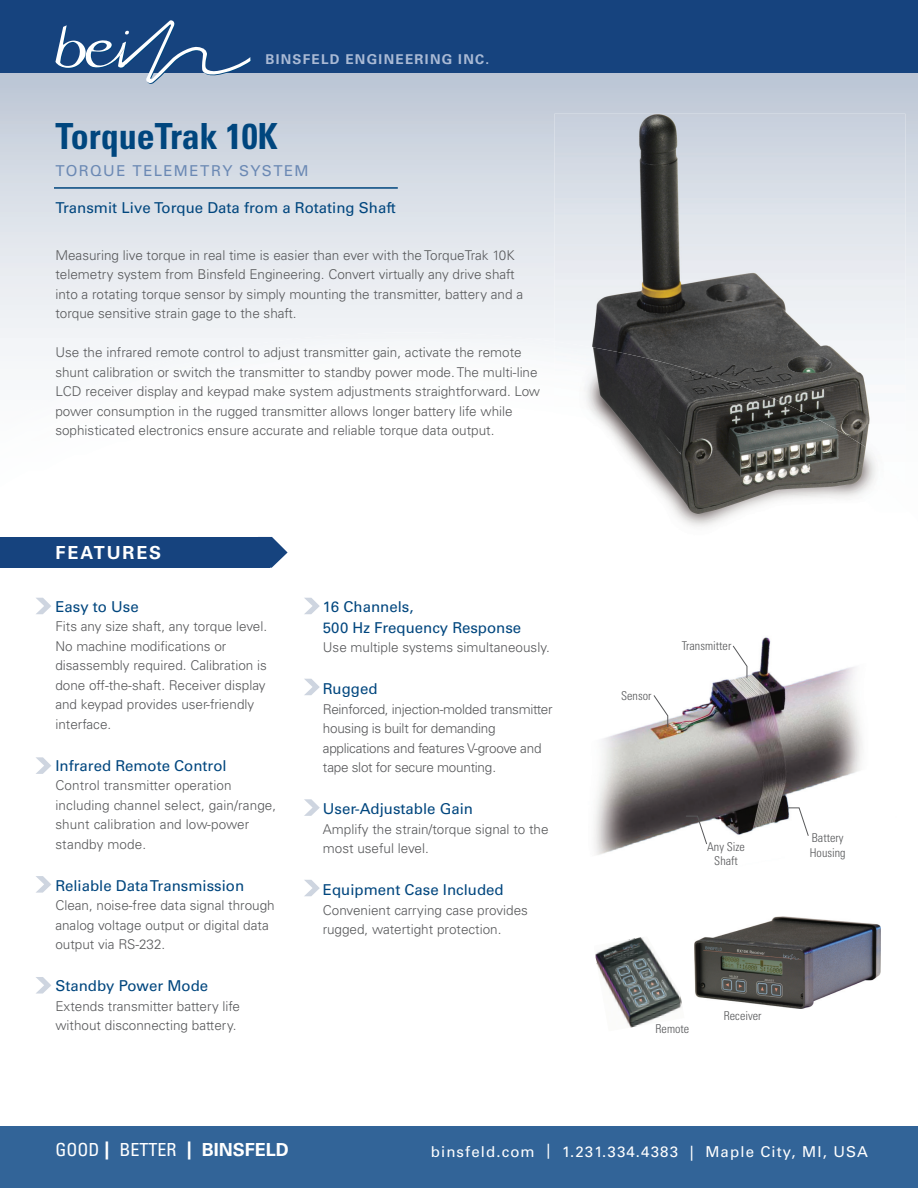
<style>
.page{position:relative;width:918px;height:1188px;background:#fff}
.page>*{position:absolute;margin:0;border:0;box-sizing:border-box;transform-origin:0 0}
.t1{font:700 condensed 36px "Univers LT Std";color:#00467e}
.t2{font:condensed 18px "Univers LT Std";color:#fff}
.t3{font:700 18px "Univers LT Std";letter-spacing:.1em;color:#fff}
.t4{font:15px/21px "Univers LT Std";color:#00467e}
.t5{font:15px "Univers LT Std";letter-spacing:.075em;color:#fff}
.t6{font:15px "Univers LT Std";letter-spacing:.095em;color:#6b89b4}
.t7{font:300 13.5px/19.5px "Univers LT Std";color:#57585a}
.t8{font:300 13.5px/19.5px "Univers LT Std";letter-spacing:-.02em;color:#57585a}
.t9{font:700 13.5px "Univers LT Std";letter-spacing:.095em;color:#aabad5}
.t10{font:300 condensed 12.15px/14.5px "Univers LT Std";color:#57585a;text-align:center}
.s1{font-weight:700;font-stretch:normal}
</style>
<div class="page">
<div style="left:0;top:1126px;width:918px;height:62px;background:#326498"></div>
<svg style="left:0;top:73px;width:918px;height:288px;background:#d7dde6"></svg>
<img style="left:51px;top:332px;width:503px;height:283px">
<img style="left:554px;top:114px;width:351px;height:227px">
<img style="left:554px;top:341px;width:351px;height:186px">
<div style="left:0;top:537px;width:270px;height:31px;background:#16437e"></div>
<svg style="left:36px;top:598px;width:15px;height:16px"></svg>
<svg style="left:304px;top:598px;width:16px;height:16px"></svg>
<svg style="left:304px;top:679px;width:16px;height:16px"></svg>
<svg style="left:304px;top:799px;width:16px;height:17px"></svg>
<svg style="left:304px;top:880px;width:16px;height:16px"></svg>
<svg style="left:36px;top:757px;width:15px;height:17px"></svg>
<svg style="left:36px;top:876px;width:15px;height:17px"></svg>
<svg style="left:36px;top:977px;width:15px;height:17px"></svg>
<svg style="left:270px;top:537px;width:18px;height:31px"></svg>
<img style="left:695px;top:917px;width:185px;height:91px">
<img style="left:595px;top:937px;width:87px;height:91px">
<img style="left:594px;top:637px;width:269px;height:218px">
<svg style="left:685px;top:816px;width:22px;height:29px"></svg>
<svg style="left:787px;top:807px;width:22px;height:30px"></svg>
<svg style="left:653px;top:695px;width:15px;height:33px"></svg>
<svg style="left:732px;top:645px;width:16px;height:33px"></svg>
<hr style="left:54px;top:187px;width:344px;height:2px;background:#00467e">
<div style="left:0;top:0;width:918px;height:73px;background:#16437e"></div>
<svg style="left:55px;top:20px;width:196px;height:64px"></svg>
<p class="t9" style="left:265px;top:51px;width:225px">BINSFELD ENGINEERING INC.</p>
<h1 class="t1" style="left:55px;top:114px;width:224px">TorqueTrak 10k</h1>
<p class="t6" style="left:55px;top:162px;width:255px">TORQUE TELEMETRY SYSTEM</p>
<p class="t4" style="left:55px;top:198px;width:342px">Transmit Live Torque Data from a Rotating Shaft</p>
<p class="t7" style="left:55px;top:245px;width:469px">Measuring live torque in real time is easier than ever with the TorqueTrak 10K telemetry system from Binsfeld Engineering. Convert virtually any drive shaft into a rotating torque sensor by simply mounting the transmitter, battery and a torque sensitive strain gage to the shaft.</p>
<p class="t7" style="left:55px;top:343px;width:486px">Use the infrared remote control to adjust transmitter gain, activate the remote shunt calibration or switch the transmitter to standby power mode. The multi-line LCD receiver display and keypad make system adjustments straightforward. Low power consumption in the rugged transmitter allows longer battery life while sophisticated electronics ensure accurate and reliable torque data output.</p>
<h2 class="t3" style="left:56px;top:542px;width:107px">FEATURES</h2>
<p class="t4" style="left:55px;top:596px;width:85px">Easy to Use</p>
<p class="t7" style="left:55px;top:617px;width:213px">Fits any size shaft, any torque level.<br>No machine modifications or disassembly required. Calibration is done off-the-shaft. Receiver display and keypad provides user-friendly interface.</p>
<p class="t4" style="left:55px;top:755px;width:173px">Infrared Remote Control</p>
<p class="t7" style="left:55px;top:776px;width:223px">Control transmitter operation including channel select, gain/range, shunt calibration and low-power standby mode.</p>
<p class="t4" style="left:55px;top:875px;width:190px">Reliable Data Transmission</p>
<p class="t7" style="left:55px;top:896px;width:221px">Clean, noise-free data signal through analog voltage output or digital data output via RS-232.</p>
<p class="t4" style="left:55px;top:975px;width:154px">Standby Power Mode</p>
<p class="t7" style="left:55px;top:996px;width:186px">Extends transmitter battery life without disconnecting battery.</p>
<p class="t4" style="left:323px;top:596px;width:200px">16 Channels,<br>500 Hz Frequency Response</p>
<p class="t7" style="left:323px;top:638px;width:229px">Use multiple systems simultaneously.</p>
<p class="t4" style="left:323px;top:678px;width:56px">Rugged</p>
<p class="t8" style="left:323px;top:699px;width:231px">Reinforced, injection-molded transmitter housing is built for demanding applications and features V-groove and tape slot for secure mounting.</p>
<p class="t4" style="left:323px;top:798px;width:152px">User-Adjustable Gain</p>
<p class="t7" style="left:323px;top:819px;width:227px">Amplify the strain/torque signal to the most useful level.</p>
<p class="t4" style="left:323px;top:879px;width:182px">Equipment Case Included</p>
<p class="t7" style="left:323px;top:900px;width:207px">Convenient carrying case provides rugged, watertight protection.</p>
<p class="t10" style="left:621px;top:688px;width:32px">Sensor</p>
<p class="t10" style="left:682px;top:639px;width:51px">Transmitter</p>
<p class="t10" style="left:707px;top:839px;width:39px">Any Size<br>Shaft</p>
<p class="t10" style="left:810px;top:831px;width:37px;text-align:left">Battery<br>Housing</p>
<p class="t10" style="left:724px;top:1008px;width:39px">Receiver</p>
<p class="t10" style="left:656px;top:1021px;width:35px">Remote</p>
<h2 class="t2" style="left:56px;top:1138px;width:235px">GOOD <span class="s1">|</span> BETTER <span class="s1">| BINSFELD</span></h2>
<p class="t5" style="left:431px;top:1143px;width:439px">binsfeld.com | 1.231.334.4383 | Maple City, MI, USA</p>
</div>
